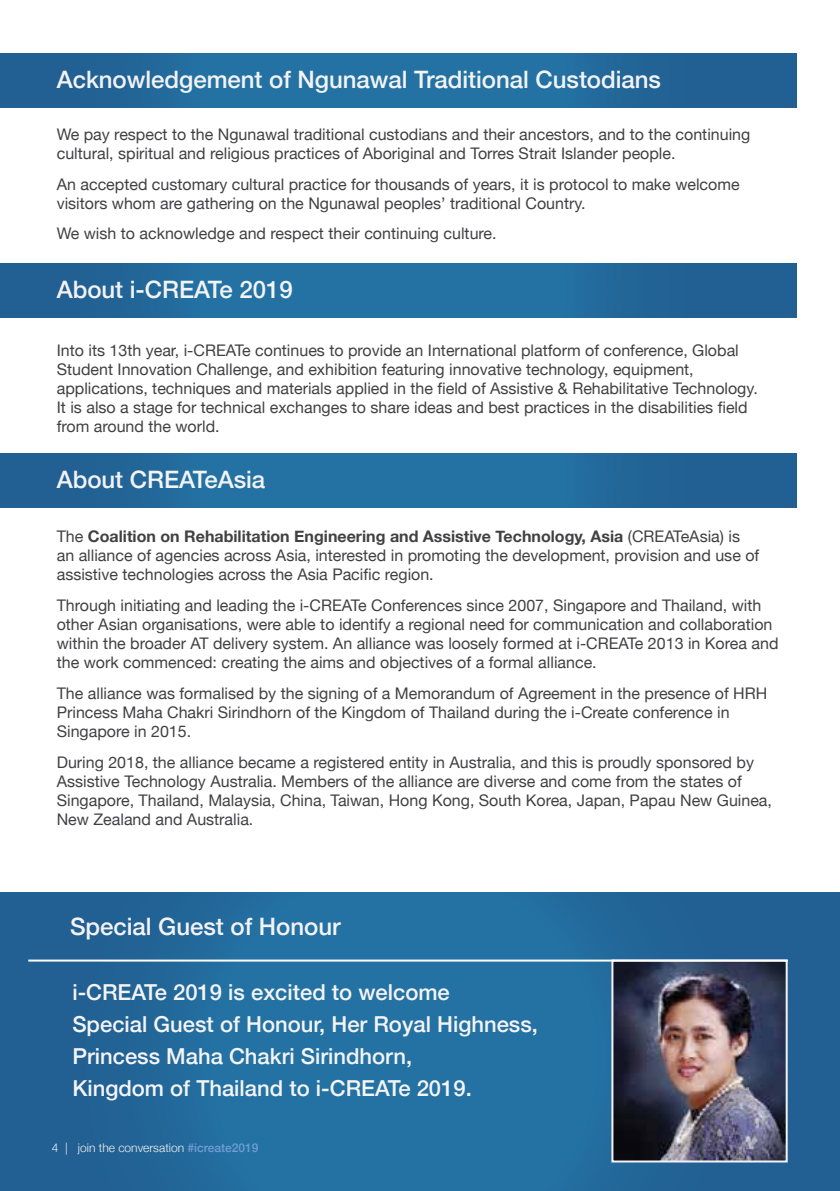
<style>
.page{position:relative;width:840px;height:1191px;background:#fff}
.page>*{position:absolute;margin:0;border:0;box-sizing:border-box;transform-origin:0 0}
.t1{font:500 24px "Helvetica Neue";color:#f3f3f4}
.t2{font:500 22px/32px "Helvetica Neue";color:#f4f4f5}
.t3{font:16px/19.2px "Helvetica Neue";color:#414042}
.t4{font:300 12px "Helvetica Neue";color:#f3f3f4}
.s1{font-weight:700}
.s2{font-weight:500;color:#709ed3}
</style>
<div class="page">
<div style="left:0;top:892px;width:839px;height:299px;background:linear-gradient(to right,#226a9c,#24699a)"></div>
<div style="left:0;top:53px;width:795px;height:54px;background:linear-gradient(to right,#236c9d,#23699b)"></div>
<div style="left:0;top:263px;width:795px;height:55px;background:linear-gradient(to right,#236c9d,#23699b)"></div>
<div style="left:0;top:453px;width:795px;height:54px;background:linear-gradient(to right,#236c9d,#23699b)"></div>
<img style="left:614px;top:962px;width:170px;height:197px">
<div style="left:611px;top:959px;width:176px;height:203px;border:2px solid #f3f3f4"></div>
<hr style="left:28px;top:959px;width:759px;height:2px;background:#fff">
<h1 class="t1" style="left:57px;top:60px;width:605px">Acknowledgement of Ngunawal Traditional Custodians</h1>
<p class="t3" style="left:57px;top:125px;width:694px">We pay respect to the Ngunawal traditional custodians and their ancestors, and to the continuing cultural, spiritual and religious practices of Aboriginal and Torres Strait Islander people.</p>
<p class="t3" style="left:57px;top:175px;width:684px">An accepted customary cultural practice for thousands of years, it is protocol to make welcome visitors whom are gathering on the Ngunawal peoples’ traditional Country.</p>
<p class="t3" style="left:57px;top:225px;width:441px">We wish to acknowledge and respect their continuing culture.</p>
<h1 class="t1" style="left:57px;top:270px;width:237px">About i-CREATe 2019</h1>
<p class="t3" style="left:57px;top:341px;width:702px">Into its 13th year, i-CREATe continues to provide an International platform of conference, Global Student Innovation Challenge, and exhibition featuring innovative technology, equipment, applications, techniques and materials applied in the field of Assistive &amp; Rehabilitative Technology.<br>It is also a stage for technical exchanges to share ideas and best practices in the disabilities field from around the world.</p>
<h1 class="t1" style="left:57px;top:460px;width:210px">About CREATeAsia</h1>
<p class="t3" style="left:57px;top:527px;width:703px">The <span class="s1">Coalition on Rehabilitation Engineering and Assistive Technology, Asia</span> (CREATeAsia) is an alliance of agencies across Asia, interested in promoting the development, provision and use of assistive technologies across the Asia Pacific region.</p>
<p class="t3" style="left:57px;top:596px;width:722px">Through initiating and leading the i-CREATe Conferences since 2007, Singapore and Thailand, with other Asian organisations, were able to identify a regional need for communication and collaboration within the broader AT delivery system. An alliance was loosely formed at i-CREATe 2013 in Korea and the work commenced: creating the aims and objectives of a formal alliance.</p>
<p class="t3" style="left:57px;top:684px;width:711px">The alliance was formalised by the signing of a Memorandum of Agreement in the presence of HRH<br>Princess Maha Chakri Sirindhorn of the Kingdom of Thailand during the i-Create conference in<br>Singapore in 2015.</p>
<p class="t3" style="left:57px;top:753px;width:716px">During 2018, the alliance became a registered entity in Australia, and this is proudly sponsored by Assistive Technology Australia. Members of the alliance are diverse and come from the states of Singapore, Thailand, Malaysia, China, Taiwan, Hong Kong, South Korea, Japan, Papau New Guinea, New Zealand and Australia.</p>
<h1 class="t1" style="left:70px;top:906px;width:272px">Special Guest of Honour</h1>
<h2 class="t2" style="left:72px;top:974px;width:467px">i-CREATe 2019 is excited to welcome<br>Special Guest of Honour, Her Royal Highness, Princess Maha Chakri Sirindhorn,<br>Kingdom of Thailand to i-CREATe 2019.</h2>
<p class="t4" style="left:52px;top:1138px;width:208px">4 | join the conversation <span class="s2">#icreate2019</span></p>
</div>
